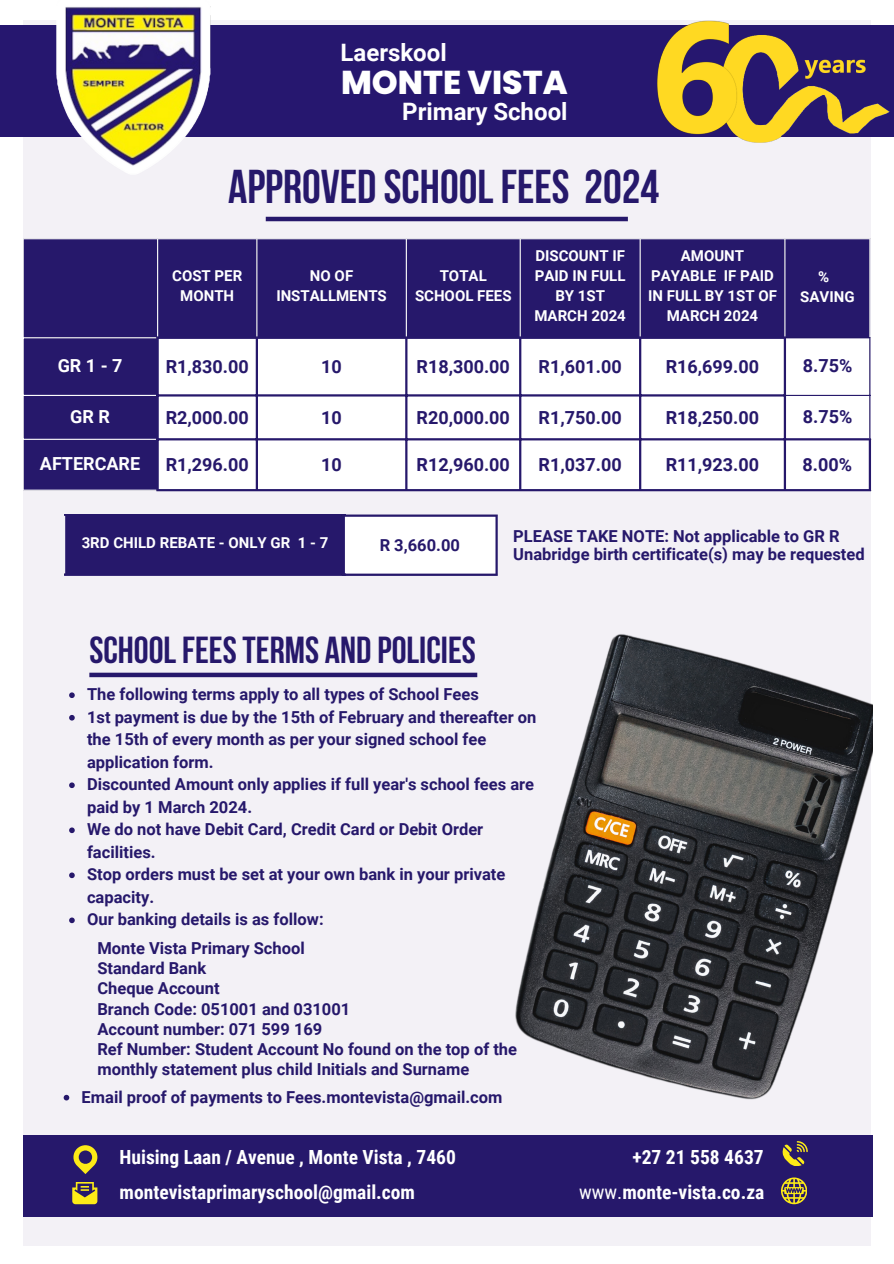
<style>
.page{position:relative;width:894px;height:1264px;background:#fff}
.page>*{position:absolute;margin:0;border:0;box-sizing:border-box;transform-origin:0 0}
.t1{font:700 47.25px "Bebas Neue";color:#26186b}
.t2{font:700 37.5px "Bebas Neue";color:#26186b}
.t3{font:800 33px "Poppins";color:#fff}
.t4{font:700 24px "Roboto";color:#fff}
.t5{font:700 19.5px "Roboto Condensed";color:#fff}
.t6{font:700 18px "Roboto";color:#26186b}
.t7{font:700 18px "Roboto";color:#fff}
.t8{font:700 16.5px/22.5px "Roboto";color:#26186b}
.t9{font:700 15px/20.2px "Roboto";color:#fff;text-align:center}
.s1{font-weight:400}
</style>
<div class="page">
<div style="left:23px;top:20px;width:847px;height:1225px;background:#f3f1f6"></div>
<div style="left:0;top:1134px;width:893px;height:82px;background:#26186b"></div>
<svg style="left:72px;top:1192px;width:25px;height:12px"></svg>
<svg style="left:781px;top:1192px;width:25px;height:12px"></svg>
<hr style="left:266px;top:217px;width:361px;height:4px;background:#26186b">
<div style="left:24px;top:239px;width:845px;height:102px;background:#26186b"></div>
<hr style="left:23px;top:239px;width:1px;height:250px;background:#fff">
<hr style="left:157px;top:239px;width:1px;height:97px;background:#fff">
<hr style="left:256px;top:239px;width:1px;height:97px;background:#fff">
<hr style="left:405px;top:239px;width:2px;height:97px;background:#fff">
<hr style="left:519px;top:239px;width:1px;height:97px;background:#fff">
<hr style="left:639px;top:239px;width:1px;height:97px;background:#fff">
<hr style="left:784px;top:239px;width:1px;height:97px;background:#fff">
<hr style="left:869px;top:239px;width:1px;height:98px;background:#fff">
<hr style="left:23px;top:238px;width:847px;height:1px;background:#fff">
<hr style="left:23px;top:337px;width:133px;height:1px;background:#fff">
<hr style="left:869px;top:338px;width:1px;height:100px;background:#26186b">
<hr style="left:785px;top:337px;width:85px;height:1px;background:#26186b">
<hr style="left:156px;top:339px;width:3px;height:150px;background:#26186b">
<hr style="left:256px;top:339px;width:2px;height:150px;background:#26186b">
<hr style="left:405px;top:339px;width:2px;height:150px;background:#26186b">
<hr style="left:519px;top:339px;width:2px;height:150px;background:#26186b">
<hr style="left:639px;top:339px;width:2px;height:150px;background:#26186b">
<hr style="left:783px;top:339px;width:2px;height:150px;background:#26186b">
<hr style="left:156px;top:336px;width:629px;height:3px;background:#26186b">
<div style="left:0;top:0;width:23px;height:1263px;background:#fff"></div>
<div style="left:872px;top:0;width:21px;height:1263px;background:#fff"></div>
<div style="left:0;top:26px;width:893px;height:111px;background:#26176f"></div>
<img style="left:48px;top:6px;width:166px;height:168px">
<img style="left:644px;top:20px;width:249px;height:133px">
<img style="left:23px;top:341px;width:849px;height:851px">
<svg style="left:69px;top:692px;width:6px;height:6px"></svg>
<svg style="left:69px;top:715px;width:6px;height:5px"></svg>
<svg style="left:69px;top:782px;width:6px;height:6px"></svg>
<svg style="left:69px;top:827px;width:6px;height:6px"></svg>
<svg style="left:69px;top:872px;width:6px;height:6px"></svg>
<svg style="left:69px;top:917px;width:6px;height:6px"></svg>
<svg style="left:64px;top:1094px;width:5px;height:6px"></svg>
<p class="t4" style="left:340px;top:39px;width:108px">Laerskool</p>
<p class="t4" style="left:402px;top:97px;width:167px">Primary School</p>
<p class="t3" style="left:341px;top:59px;width:228px">MONTE VISTA</p>
<p class="t1" style="left:228px;top:168px;width:432px">APPROVED SCHOOL FEES 2024</p>
<p class="t9" style="left:172px;top:266px;width:72px">COST PER<br>MONTH</p>
<p class="t9" style="left:276px;top:266px;width:112px">NO OF<br>INSTALLMENTS</p>
<p class="t9" style="left:415px;top:266px;width:98px">TOTAL<br>SCHOOL FEES</p>
<p class="t9" style="left:534px;top:245px;width:93px">DISCOUNT IF<br>PAID IN FULL<br>BY 1ST<br>MARCH 2024</p>
<p class="t9" style="left:648px;top:245px;width:130px">AMOUNT<br>PAYABLE IF PAID<br>IN FULL BY 1ST OF<br>MARCH 2024</p>
<p class="t9" style="left:800px;top:267px;width:56px">%<br>SAVING</p>
<p class="t7" style="left:58px;top:355px;width:66px">GR 1 - 7</p>
<p class="t6" style="left:166px;top:356px;width:84px">R1,830.00</p>
<p class="t6" style="left:321px;top:356px;width:22px">10</p>
<p class="t6" style="left:416px;top:356px;width:95px">R18,300.00</p>
<p class="t6" style="left:538px;top:356px;width:84px">R1,601.00</p>
<p class="t6" style="left:665px;top:356px;width:95px">R16,699.00</p>
<p class="t6" style="left:802px;top:355px;width:51px">8.75%</p>
<p class="t7" style="left:70px;top:406px;width:41px">GR R</p>
<p class="t6" style="left:166px;top:407px;width:84px">R2,000.00</p>
<p class="t6" style="left:321px;top:407px;width:22px">10</p>
<p class="t6" style="left:416px;top:407px;width:95px">R20,000.00</p>
<p class="t6" style="left:538px;top:407px;width:84px">R1,750.00</p>
<p class="t6" style="left:665px;top:407px;width:95px">R18,250.00</p>
<p class="t6" style="left:802px;top:406px;width:51px">8.75%</p>
<p class="t7" style="left:40px;top:453px;width:102px">AFTERCARE</p>
<p class="t6" style="left:166px;top:454px;width:84px">R1,296.00</p>
<p class="t6" style="left:321px;top:454px;width:22px">10</p>
<p class="t6" style="left:416px;top:454px;width:95px">R12,960.00</p>
<p class="t6" style="left:538px;top:454px;width:84px">R1,037.00</p>
<p class="t6" style="left:665px;top:454px;width:95px">R11,923.00</p>
<p class="t6" style="left:802px;top:454px;width:51px">8.00%</p>
<p class="t9" style="left:82px;top:533px;width:248px">3RD CHILD REBATE - ONLY GR 1 - 7</p>
<p class="t8" style="left:379px;top:533px;width:82px">R 3,660.00</p>
<p class="t8" style="left:513px;top:525px;width:328px">PLEASE TAKE NOTE: Not applicable to GR R</p>
<p class="t8" style="left:513px;top:543px;width:353px">Unabridge birth certificate(s) may be requested</p>
<p class="t2" style="left:89px;top:634px;width:388px">SCHOOLFEESTERMS AND POLICIES</p>
<p class="t8" style="left:87px;top:683px;width:393px">The following terms apply to all types of School Fees</p>
<p class="t8" style="left:87px;top:706px;width:450px">1st payment is due by the 15th of February and thereafter on the 15th of every month as per your signed school fee application form.</p>
<p class="t8" style="left:87px;top:773px;width:448px">Discounted Amount only applies if full year's school fees are paid by 1 March 2024.</p>
<p class="t8" style="left:87px;top:818px;width:397px">We do not have Debit Card, Credit Card or Debit Order facilities.</p>
<p class="t8" style="left:87px;top:863px;width:420px">Stop orders must be set at your own bank in your private capacity.</p>
<p class="t8" style="left:87px;top:908px;width:238px">Our banking details is as follow:</p>
<p class="t8" style="left:97px;top:937px;width:209px">Monte Vista Primary School</p>
<p class="t8" style="left:97px;top:957px;width:110px">Standard Bank</p>
<p class="t8" style="left:97px;top:977px;width:124px">Cheque Account</p>
<p class="t8" style="left:97px;top:997px;width:254px">Branch Code: 051001 and 031001</p>
<p class="t8" style="left:97px;top:1018px;width:226px">Account number: 071 599 169</p>
<p class="t8" style="left:97px;top:1039px;width:421px;line-height:20.2px">Ref Number: Student Account No found on the top of the monthly statement plus child Initials and Surname</p>
<p class="t8" style="left:82px;top:1085px;width:422px">Email proof of payments to Fees.montevista@gmail.com</p>
<p class="t5" style="left:120px;top:1146px;width:338px">Huising Laan / Avenue , Monte Vista , 7460</p>
<p class="t5" style="left:632px;top:1146px;width:133px">+27 21 558 4637</p>
<p class="t5" style="left:119px;top:1181px;width:297px">montevistaprimaryschool@gmail.com</p>
<p class="t5" style="left:579px;top:1181px;width:186px"><span class="s1">www.</span>monte-vista.co.za</p>
</div>
